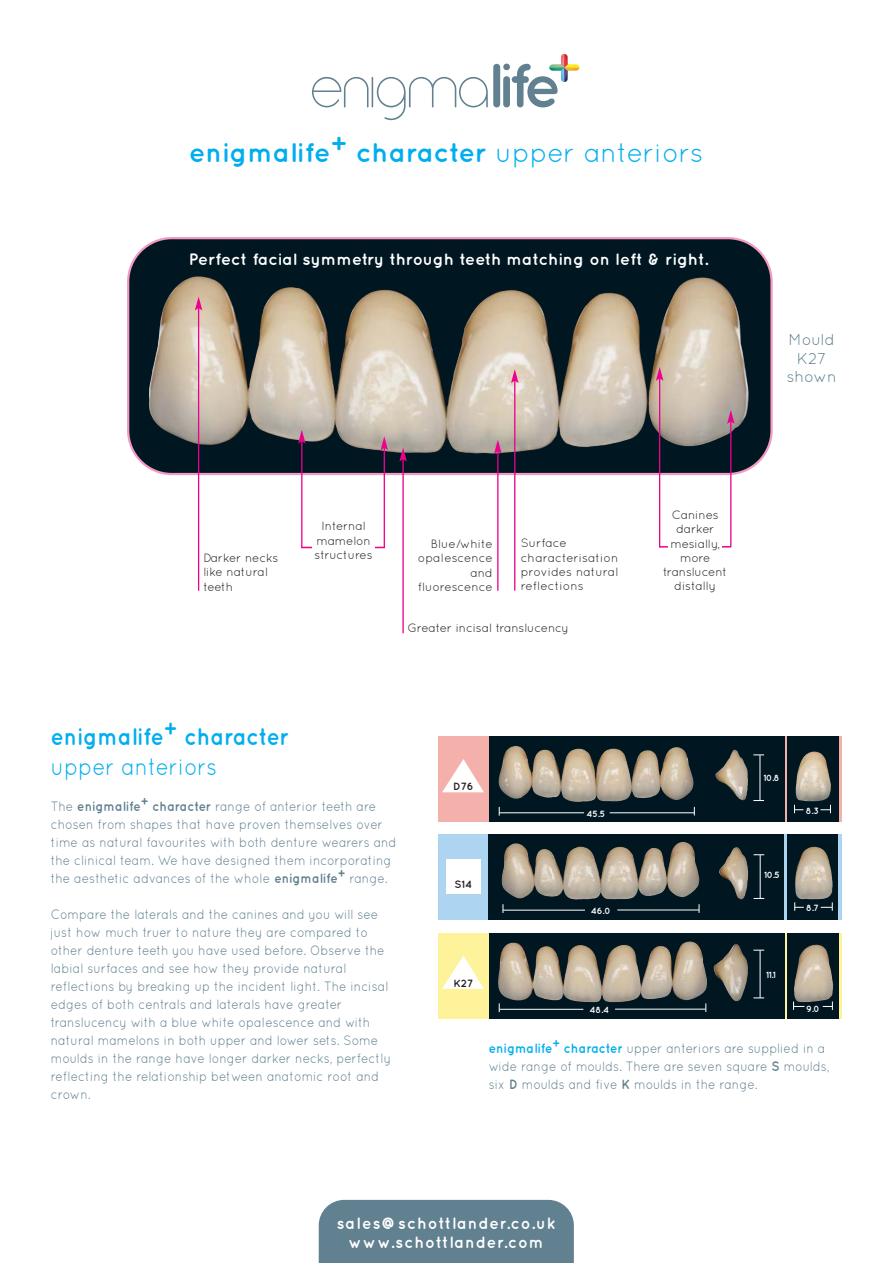
<style>
.page{position:relative;width:893px;height:1263px;background:#fff}
.page>*{position:absolute;margin:0;border:0;box-sizing:border-box;transform-origin:0 0}
.t1{font:700 27px "Quicksand";color:#00aeef}
.t2{font:700 24px "Quicksand";color:#00aeef;scale:.9 1}
.t3{font:24px "Quicksand";letter-spacing:-.005em;color:#00aeef;scale:.9 1}
.t4{font:700 16.5px "Quicksand";color:#fff}
.t5{font:700 16.5px/19.5px "Quicksand";letter-spacing:.065em;color:#fff;text-align:center;scale:.95 1}
.t6{font:15.75px/18.9px "Quicksand";color:#618090;text-align:center}
.t7{font:13.5px/18px "Quicksand";color:#618090;scale:.9 1}
.t8{font:12px/14.2px "Quicksand";letter-spacing:-.015em;color:#231f20}
.t9{font:700 10.5px "Quicksand";color:#231f20}
.t10{font:700 9px "Quicksand";letter-spacing:-.02em;color:#fff}
.s1{font-weight:400}
.s2{font-weight:700}
.s3{font-weight:700;color:#00aeef}
</style>
<div class="page">
<div style="left:438px;top:737px;width:404px;height:85px;background:#f4b1ab"></div>
<div style="left:489px;top:737px;width:295px;height:85px;background:#001722"></div>
<img style="left:498px;top:746px;width:196px;height:56px">
<svg style="left:442px;top:759px;width:42px;height:33px"></svg>
<hr style="left:499px;top:812px;width:85px;height:1px;background:#fff">
<hr style="left:610px;top:812px;width:84px;height:1px;background:#fff">
<div style="left:788px;top:737px;width:51px;height:85px;background:#001722"></div>
<img style="left:795px;top:751px;width:36px;height:50px">
<hr style="left:760px;top:755px;width:1px;height:45px;background:#fff">
<svg style="left:820px;top:805px;width:11px;height:8px"></svg>
<svg style="left:794px;top:805px;width:9px;height:8px"></svg>
<img style="left:715px;top:749px;width:33px;height:52px">
<div style="left:438px;top:933px;width:404px;height:85px;background:#fef29b"></div>
<div style="left:489px;top:933px;width:295px;height:85px;background:#001722"></div>
<img style="left:498px;top:941px;width:209px;height:62px">
<svg style="left:442px;top:955px;width:42px;height:34px"></svg>
<hr style="left:499px;top:1009px;width:84px;height:1px;background:#fff">
<hr style="left:615px;top:1009px;width:91px;height:1px;background:#fff">
<div style="left:788px;top:933px;width:51px;height:85px;background:#001722"></div>
<img style="left:794px;top:944px;width:39px;height:58px">
<svg style="left:823px;top:1001px;width:10px;height:9px"></svg>
<svg style="left:793px;top:1001px;width:11px;height:9px"></svg>
<hr style="left:760px;top:950px;width:1px;height:48px;background:#fff">
<img style="left:713px;top:943px;width:35px;height:59px">
<div style="left:319px;top:1200px;width:255px;height:63px;background:#618090"></div>
<div style="left:493px;top:64px;width:7px;height:43px;background:#618090;border-radius:3px"></div>
<div style="left:503px;top:76px;width:7px;height:31px;background:#618090;border-radius:3px"></div>
<svg style="left:512px;top:54px;width:67px;height:53px"></svg>
<div style="left:503px;top:64px;width:7px;height:6px;background:#618090;border-radius:50%"></div>
<svg style="left:312px;top:77px;width:56px;height:30px"></svg>
<hr style="left:372px;top:77px;width:1px;height:30px;background:#618090">
<svg style="left:377px;top:77px;width:111px;height:43px"></svg>
<div style="left:438px;top:834px;width:404px;height:85px;background:#add4f1"></div>
<div style="left:489px;top:834px;width:295px;height:85px;background:#001722"></div>
<img style="left:501px;top:841px;width:199px;height:59px">
<hr style="left:503px;top:910px;width:82px;height:1px;background:#fff">
<hr style="left:617px;top:910px;width:82px;height:1px;background:#fff">
<hr style="left:760px;top:855px;width:1px;height:43px;background:#fff">
<div style="left:787px;top:834px;width:51px;height:85px;background:#001722"></div>
<img style="left:795px;top:846px;width:38px;height:54px">
<svg style="left:821px;top:902px;width:12px;height:9px"></svg>
<svg style="left:794px;top:902px;width:10px;height:9px"></svg>
<img style="left:719px;top:847px;width:29px;height:53px">
<div style="left:447px;top:859px;width:34px;height:34px;background:#fff"></div>
<svg style="left:127px;top:237px;width:646px;height:238px;background:#70706d"></svg>
<hr style="left:730px;top:421px;width:1px;height:126px;background:#ec008c">
<svg style="left:727px;top:410px;width:8px;height:14px"></svg>
<hr style="left:384px;top:448px;width:1px;height:99px;background:#ec008c">
<svg style="left:381px;top:436px;width:7px;height:14px"></svg>
<hr style="left:514px;top:380px;width:1px;height:211px;background:#ec008c">
<svg style="left:511px;top:369px;width:8px;height:14px"></svg>
<hr style="left:659px;top:378px;width:1px;height:169px;background:#ec008c">
<svg style="left:656px;top:367px;width:7px;height:14px"></svg>
<hr style="left:301px;top:441px;width:1px;height:106px;background:#ec008c">
<svg style="left:298px;top:430px;width:8px;height:14px"></svg>
<hr style="left:497px;top:451px;width:1px;height:140px;background:#ec008c">
<svg style="left:494px;top:440px;width:8px;height:14px"></svg>
<hr style="left:402px;top:459px;width:2px;height:174px;background:#ec008c">
<svg style="left:399px;top:448px;width:8px;height:13px"></svg>
<hr style="left:301px;top:547px;width:84px;height:1px;background:#ec008c">
<hr style="left:659px;top:546px;width:72px;height:2px;background:#ec008c">
<div style="left:312px;top:521px;width:63px;height:48px;background:#fff"></div>
<hr style="left:198px;top:308px;width:1px;height:283px;background:#ec008c">
<svg style="left:195px;top:297px;width:7px;height:13px"></svg>
<div style="left:668px;top:544px;width:53px;height:5px;background:#fff"></div>
<h1 class="t1" style="left:189px;top:143px;width:516px">enigmalife+ character <span class="s1">upper anteriors</span></h1>
<p class="t4" style="left:189px;top:254px;width:521px">Perfect facial symmetry through teeth matching on left &amp; right.</p>
<p class="t6" style="left:787px;top:330px;width:51px">Mould<br>K27 shown</p>
<p class="t8" style="left:203px;top:551px;width:77px">Darker necks like natural teeth</p>
<p class="t8" style="left:315px;top:520px;width:59px;text-align:center">Internal mamelon structures</p>
<h2 class="t2" style="left:51px;top:728px;width:266px">enigmalife+ character</h2>
<h2 class="t3" style="left:51px;top:758px;width:186px">upper anteriors</h2>
<p class="t8" style="left:418px;top:537px;width:77px;text-align:right">Blue/white opalescence and fluorescence</p>
<p class="t8" style="left:521px;top:537px;width:99px">Surface characterisation provides natural reflections</p>
<p class="t8" style="left:407px;top:621px;width:163px">Greater incisal translucency</p>
<p class="t9" style="left:453px;top:783px;width:22px">D76</p>
<p class="t8" style="left:663px;top:508px;width:66px;text-align:center">Canines darker mesially, more translucent distally</p>
<p class="t10" style="left:763px;top:775px;width:18px">10.8</p>
<p class="t7" style="left:51px;top:797px;width:385px">The <span class="s2">enigmalife</span><sup>+</sup> <span class="s2">character</span> range of anterior teeth are chosen from shapes that have proven themselves over time as natural favourites with both denture wearers and the clinical team. We have designed them incorporating the aesthetic advances of the whole <span class="s2">enigmalife</span><sup>+</sup> range.</p>
<p class="t7" style="left:51px;top:905px;width:380px">Compare the laterals and the canines and you will see just how much truer to nature they are compared to other denture teeth you have used before. Observe the labial surfaces and see how they provide natural reflections by breaking up the incident light. The incisal edges of both centrals and laterals have greater translucency with a blue white opalescence and with natural mamelons in both upper and lower sets. Some moulds in the range have longer darker necks, perfectly reflecting the relationship between anatomic root and crown.</p>
<p class="t9" style="left:455px;top:880px;width:19px">S14</p>
<p class="t10" style="left:586px;top:811px;width:20px">45.5</p>
<p class="t10" style="left:591px;top:908px;width:22px">46.0</p>
<p class="t10" style="left:764px;top:871px;width:17px">10.5</p>
<p class="t10" style="left:806px;top:808px;width:15px">8.3</p>
<p class="t10" style="left:806px;top:905px;width:14px">8.7</p>
<p class="t9" style="left:453px;top:979px;width:21px">K27</p>
<p class="t10" style="left:766px;top:972px;width:11px">11.1</p>
<p class="t10" style="left:589px;top:1007px;width:21px">48.4</p>
<p class="t10" style="left:806px;top:1005px;width:15px">9.0</p>
<p class="t7" style="left:489px;top:1040px;width:380px"><span class="s3">enigmalife</span><sup>+</sup> <span class="s3">character</span> upper anteriors are supplied in a wide range of moulds. There are seven square <span class="s2">S</span> moulds, six <span class="s2">D</span> moulds and five <span class="s2">K</span> moulds in the range.</p>
<p class="t5" style="left:337px;top:1215px;width:232px">sales@schottlander.co.uk www.schottlander.com</p>
</div>
